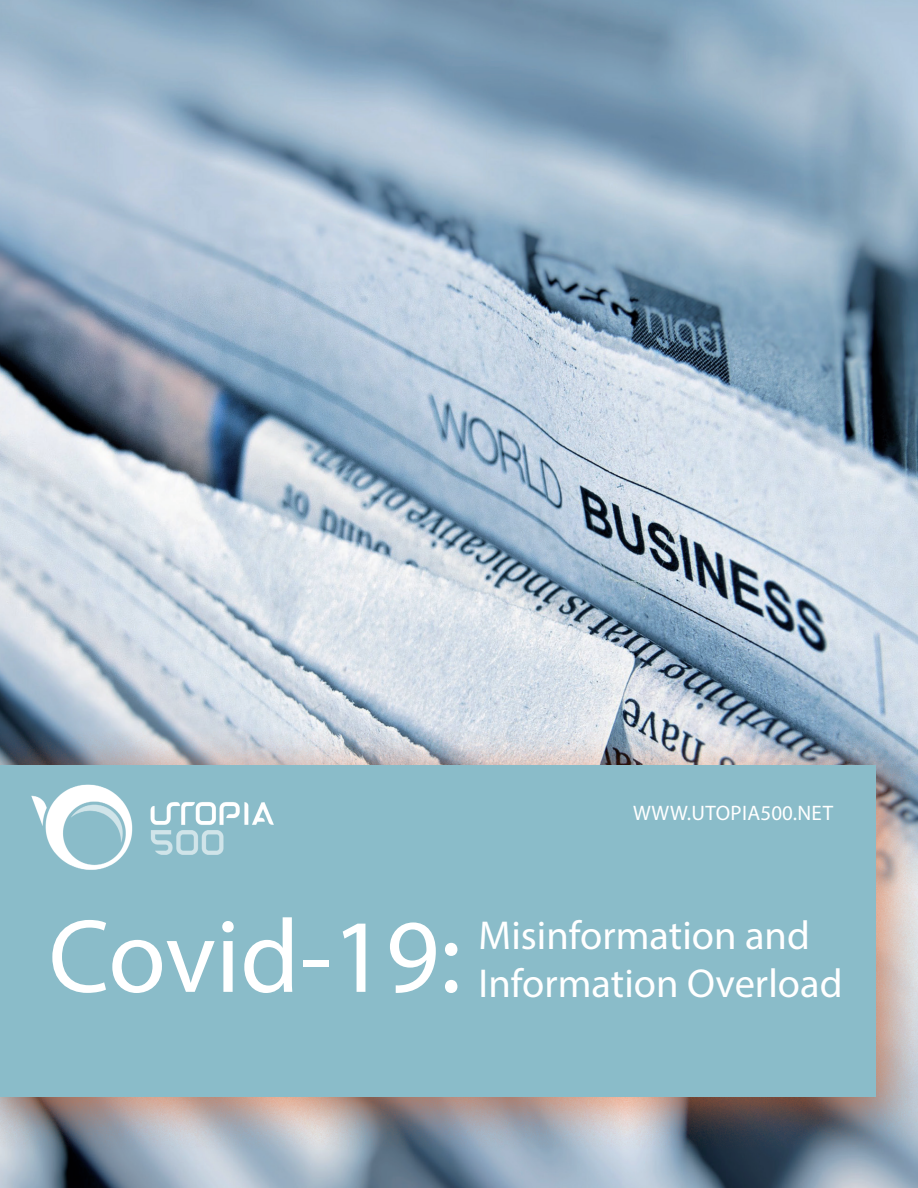
<style>
.page{position:relative;width:918px;height:1188px;background:#fff}
.page>*{position:absolute;margin:0;border:0;box-sizing:border-box;transform-origin:0 0}
.t1{font:105px "Myriad Pro";color:#fff}
.t2{font:40.5px/48.6px "Myriad Pro";color:#fff}
.t3{font:21px "Myriad Pro";letter-spacing:.02em;color:#fff}
</style>
<div class="page">
<img style="left:0;top:0;width:918px;height:1188px">
<div style="left:0;top:730px;width:918px;height:421px;background:#ea6525;opacity:.58"></div>
<div style="left:0;top:765px;width:876px;height:332px;background:#8abcc9"></div>
<img style="left:31px;top:784px;width:243px;height:86px">
<p class="t3" style="left:633px;top:800px;width:202px">WWW.UTOPIA500.NET</p>
<h1 class="t1" style="left:49px;top:892px;width:414px">Covid-19:</h1>
<p class="t2" style="left:478px;top:910px;width:366px">Misinformation and<br>Information Overload</p>
</div>
